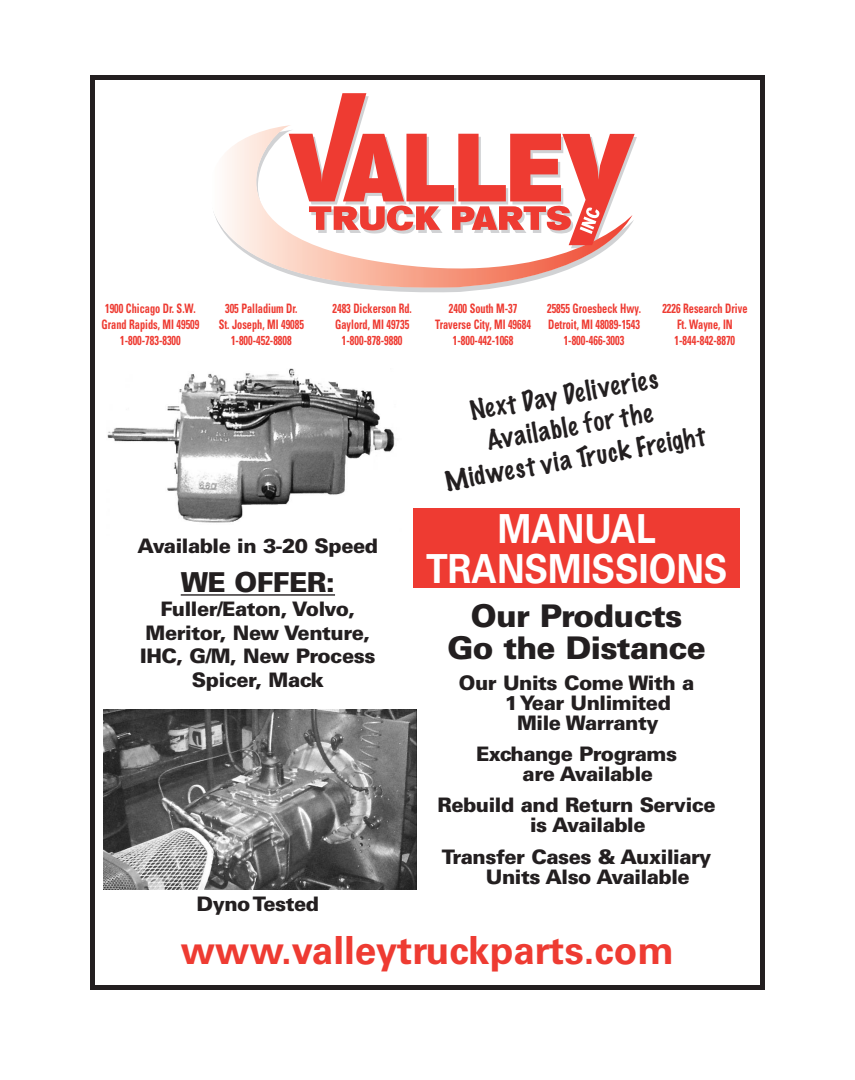
<style>
.page{position:relative;width:855px;height:1080px;background:#fff}
.page>*{position:absolute;margin:0;border:0;box-sizing:border-box;transform-origin:0 0}
.t1{font:700 40px/40px "Univers";color:#fff;text-align:center;scale:.89 1}
.t2{font:700 38.75px "Univers";color:#ee3b32}
.t3{font:900 31.25px/31.2px "Univers";letter-spacing:-.025em;color:#231f20;text-align:center}
.t4{font:900 27.5px "Univers";letter-spacing:-.025em;color:#231f20}
.t5{font:100 25px/32.5px "Marker Felt";color:#231f20;text-align:center}
.t6{font:900 20px/20px "Univers";letter-spacing:-.025em;color:#231f20}
.t7{font:700 condensed 13px/16.2px "Univers";color:#ee3b32;text-align:center;scale:.79 1}
</style>
<div class="page">
<div style="left:90px;top:75px;width:675px;height:915px;border:5px solid #231f20"></div>
<svg style="left:213px;top:125px;width:395px;height:168px"></svg>
<svg style="left:289px;top:93px;width:348px;height:155px"></svg>
<img style="left:107px;top:368px;width:288px;height:155px">
<div style="left:414px;top:509px;width:326px;height:79px;background:#ee3b32"></div>
<hr style="left:181px;top:594px;width:154px;height:2px;background:#231f20">
<img style="left:104px;top:709px;width:312px;height:181px">
<p class="t7" style="left:101px;top:300px;width:125px">1900 Chicago Dr. S.W.<br>Grand Rapids, MI 49509<br>1-800-783-8300</p>
<p class="t7" style="left:219px;top:300px;width:110px">305 Palladium Dr.<br>St. Joseph, MI 49085<br>1-800-452-8808</p>
<p class="t7" style="left:333px;top:300px;width:102px">2483 Dickerson Rd.<br>Gaylord, MI 49735<br>1-800-878-9880</p>
<p class="t7" style="left:435px;top:300px;width:123px">2400 South M-37<br>Traverse City, MI 49684<br>1-800-442-1068</p>
<p class="t7" style="left:547px;top:300px;width:120px">25855 Groesbeck Hwy.<br>Detroit, MI 48089-1543<br>1-800-466-3003</p>
<p class="t7" style="left:662px;top:300px;width:109px">2226 Research Drive<br>Ft. Wayne, IN<br>1-844-842-8870</p>
<h3 class="t6" style="left:138px;top:536px;width:242px">Available in 3-20 Speed</h3>
<h3 class="t4" style="left:181px;top:565px;width:156px">WE OFFER:</h3>
<h3 class="t6" style="left:140px;top:597px;width:237px;line-height:23.8px;text-align:center">Fuller/Eaton, Volvo,<br>Meritor, New Venture,<br>IHC, G/M, New Process<br>Spicer, Mack</h3>
<h3 class="t6" style="left:197px;top:894px;width:124px">Dyno Tested</h3>
<h3 class="t5" style="left:431px;top:401px;width:265px;rotate:-10deg">Next Day Deliveries<br>Available for the<br>Midwest via Truck Freight</h3>
<h1 class="t1" style="left:426px;top:509px;width:340px">MANUAL<br>TRANSMISSIONS</h1>
<h3 class="t3" style="left:447px;top:600px;width:260px">Our Products<br>Go the Distance</h3>
<h3 class="t6" style="left:459px;top:672px;width:237px">Our Units Come With a</h3>
<h3 class="t6" style="left:505px;top:692px;width:168px">1 Year Unlimited</h3>
<h3 class="t6" style="left:517px;top:712px;width:143px">Mile Warranty</h3>
<h3 class="t6" style="left:523px;top:744px;width:156px;text-indent:-47px">Exchange Programs are Available</h3>
<h3 class="t6" style="left:530px;top:795px;width:187px;text-indent:-93px">Rebuild and Return Service is Available</h3>
<h3 class="t6" style="left:486px;top:846px;width:227px;text-indent:-44px">Transfer Cases &amp; Auxiliary<br>Units Also Available</h3>
<h2 class="t2" style="left:181px;top:928px;width:495px">www.valleytruckparts.com</h2>
</div>
